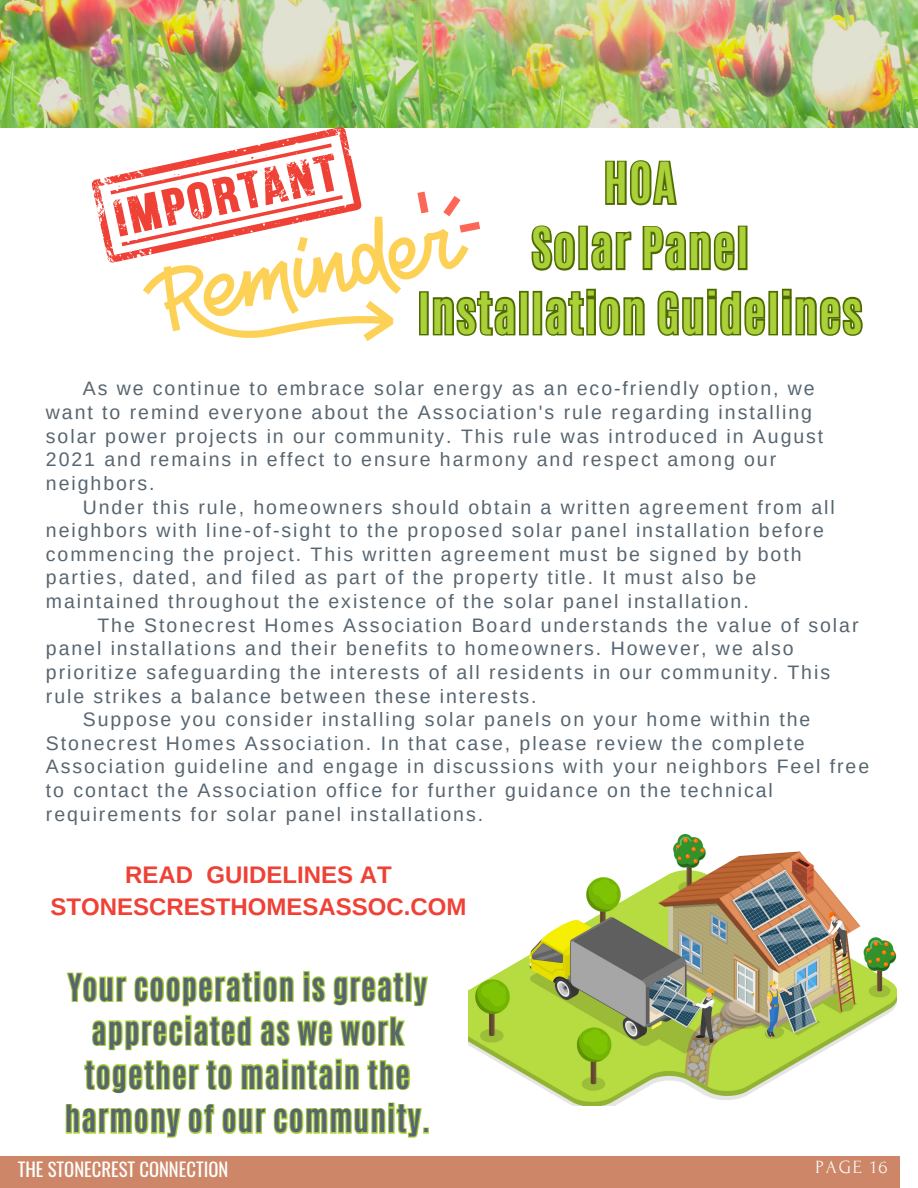
<style>
.page{position:relative;width:918px;height:1188px;background:#fff}
.page>*{position:absolute;margin:0;border:0;box-sizing:border-box;transform-origin:0 0}
.t1{font:700 47.25px/65.2px "Antonio";letter-spacing:.03em;color:#abd13a;text-align:center}
.t2{font:700 31.5px/43.8px "Antonio";letter-spacing:.04em;color:#576570;text-align:center}
.t3{font:700 24px/32.7px "Arimo";color:#ef4136;text-align:center}
.t4{font:19.5px/23.7px "Arimo";letter-spacing:.1em;color:#576570}
.t5{font:18.75px "Forum";letter-spacing:.1em;color:#fafafa}
.t6{font:18.6px "Oswald";color:#fff}
</style>
<div class="page">
<div style="left:0;top:1156px;width:900px;height:32px;background:#cd8768"></div>
<img style="left:0;top:0;width:918px;height:127px">
<img style="left:468px;top:835px;width:429px;height:271px">
<svg style="left:92px;top:127px;width:388px;height:214px"></svg>
<svg style="left:605px;top:160px;width:72px;height:46px"></svg>
<svg style="left:531px;top:225px;width:217px;height:46px"></svg>
<svg style="left:417px;top:287px;width:446px;height:54px"></svg>
<svg style="left:66px;top:970px;width:362px;height:20px"></svg>
<svg style="left:65px;top:990px;width:364px;height:148px"></svg>
<h1 class="t1" style="left:418px;top:151px;width:446px">HOA<br>Solar Panel<br>Installation Guidelines</h1>
<p class="t4" style="left:46px;top:377px;width:779px;text-indent:37px">As we continue to embrace solar energy as an eco-friendly option, we want to remind everyone about the Association's rule regarding installing solar power projects in our community. This rule was introduced in August 2021 and remains in effect to ensure harmony and respect among our neighbors.</p>
<p class="t4" style="left:46px;top:495px;width:791px;text-indent:37px">Under this rule, homeowners should obtain a written agreement from all neighbors with line-of-sight to the proposed solar panel installation before commencing the project. This written agreement must be signed by both parties, dated, and filed as part of the property title. It must also be maintained throughout the existence of the solar panel installation.</p>
<p class="t4" style="left:97px;top:613px;width:763px">The Stonecrest Homes Association Board understands the value of solar</p>
<p class="t4" style="left:46px;top:637px;width:749px">panel installations and their benefits to homeowners. However, we also</p>
<p class="t4" style="left:46px;top:660px;width:786px">prioritize safeguarding the interests of all residents in our community. This</p>
<p class="t4" style="left:46px;top:684px;width:492px">rule strikes a balance between these interests.</p>
<p class="t4" style="left:83px;top:708px;width:729px">Suppose you consider installing solar panels on your home within the</p>
<p class="t4" style="left:46px;top:731px;width:760px">Stonecrest Homes Association. In that case, please review the complete</p>
<p class="t4" style="left:46px;top:755px;width:825px">Association guideline and engage in discussions with your neighbors Feel free</p>
<p class="t4" style="left:46px;top:778px;width:729px">to contact the Association office for further guidance on the technical</p>
<p class="t4" style="left:46px;top:802px;width:439px">requirements for solar panel installations.</p>
<p class="t3" style="left:50px;top:858px;width:417px">READ GUIDELINES AT<br>STONESCRESTHOMESASSOC.COM</p>
<h2 class="t2" style="left:65px;top:966px;width:367px">Your cooperation is greatly appreciated as we work together to maintain the harmony of our community.</h2>
<p class="t6" style="left:18px;top:1155px;width:212px">THE STONECREST CONNECTION</p>
<p class="t5" style="left:816px;top:1157px;width:74px">PAGE 16</p>
</div>
